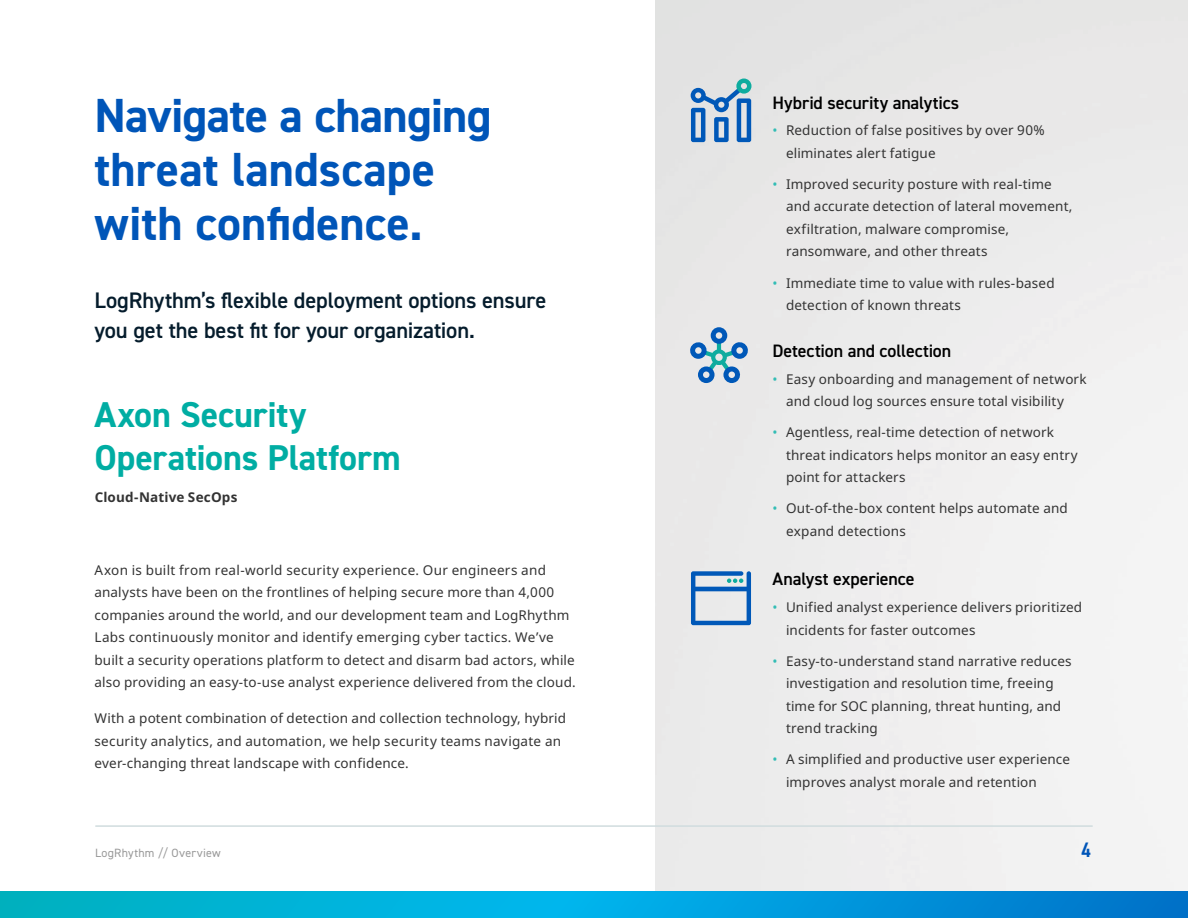
<style>
.page{position:relative;width:1188px;height:918px;background:#fff}
.page>*{position:absolute;margin:0;border:0;box-sizing:border-box;transform-origin:0 0}
.Header__32_Auto{font:700 48px/54px "DIN2014";color:#0055b8}
.Header__24_Auto{font:700 36px/43.2px "DIN2014";letter-spacing:-.005em;color:#00ada3}
.Subheader__15_20{font:600 22.5px/30px "DIN2014";letter-spacing:-.01em;color:#051c2c}
.t1{font:600 condensed 21px "DIN2014";color:#0055b8}
.Subheader__13_17{font:600 18px "DIN2014";letter-spacing:-.005em;color:#000}
.Body_Copy__No_Hyph{font:13.5px/22.5px "Noto Sans";letter-spacing:.01em;color:#333}
.Body_Copy__No_Hyph-2{font:700 13.5px "Noto Sans";letter-spacing:.01em;color:#333}
.t2{font:12px "DIN2014";letter-spacing:.015em;color:#999}
.s1{color:#33bdb5}
</style>
<div class="page">
<svg style="left:0;top:891px;width:1188px;height:27px;background:#00a2d8"></svg>
<hr style="left:96px;top:825px;width:996px;height:2px;background:#d0dcde">
<svg style="left:691px;top:79px;width:60px;height:63px;background:#83abcf"></svg>
<svg style="left:689px;top:327px;width:60px;height:56px;background:#98bcd5"></svg>
<svg style="left:691px;top:571px;width:60px;height:54px;background:#94b6d7"></svg>
<p class="Header__32_Auto" style="left:94px;top:88px;width:399px">Navigate a changing threat landscape with confidence.</p>
<p class="Subheader__15_20" style="left:94px;top:284px;width:454px">LogRhythm’s flexible deployment options ensure you get the best fit for your organization.</p>
<p class="Header__24_Auto" style="left:94px;top:393px;width:308px">Axon Security<br>Operations Platform</p>
<p class="Body_Copy__No_Hyph-2" style="left:95px;top:488px;width:144px">Cloud-Native SecOps</p>
<p class="Body_Copy__No_Hyph" style="left:94px;top:559px;width:483px">Axon is built from real-world security experience. Our engineers and analysts have been on the frontlines of helping secure more than 4,000 companies around the world, and our development team and LogRhythm Labs continuously monitor and identify emerging cyber tactics. We’ve built a security operations platform to detect and disarm bad actors, while also providing an easy-to-use analyst experience delivered from the cloud.</p>
<p class="Body_Copy__No_Hyph" style="left:94px;top:708px;width:473px">With a potent combination of detection and collection technology, hybrid security analytics, and automation, we help security teams navigate an ever-changing threat landscape with confidence.</p>
<p class="Subheader__13_17" style="left:772px;top:90px;width:188px">Hybrid security analytics</p>
<p class="Body_Copy__No_Hyph" style="left:786px;top:120px;width:260px;text-indent:-14px"><span class="s1">•</span> Reduction of false positives by over 90% eliminates alert fatigue</p>
<p class="Body_Copy__No_Hyph" style="left:786px;top:173px;width:288px;text-indent:-14px"><span class="s1">•</span> Improved security posture with real-time and accurate detection of lateral movement, exfiltration, malware compromise, ransomware, and other threats</p>
<p class="Body_Copy__No_Hyph" style="left:786px;top:272px;width:270px;text-indent:-14px"><span class="s1">•</span> Immediate time to value with rules-based detection of known threats</p>
<p class="Subheader__13_17" style="left:772px;top:339px;width:180px">Detection and collection</p>
<p class="Body_Copy__No_Hyph" style="left:786px;top:368px;width:302px;text-indent:-14px"><span class="s1">•</span> Easy onboarding and management of network and cloud log sources ensure total visibility</p>
<p class="Body_Copy__No_Hyph" style="left:786px;top:421px;width:293px;text-indent:-14px"><span class="s1">•</span> Agentless, real-time detection of network threat indicators helps monitor an easy entry point for attackers</p>
<p class="Body_Copy__No_Hyph" style="left:786px;top:498px;width:283px;text-indent:-14px"><span class="s1">•</span> Out-of-the-box content helps automate and expand detections</p>
<p class="Subheader__13_17" style="left:772px;top:567px;width:144px">Analyst experience</p>
<p class="Body_Copy__No_Hyph" style="left:786px;top:596px;width:298px;text-indent:-14px"><span class="s1">•</span> Unified analyst experience delivers prioritized incidents for faster outcomes</p>
<p class="Body_Copy__No_Hyph" style="left:786px;top:650px;width:287px;text-indent:-14px"><span class="s1">•</span> Easy-to-understand stand narrative reduces investigation and resolution time, freeing time for SOC planning, threat hunting, and trend tracking</p>
<p class="Body_Copy__No_Hyph" style="left:786px;top:749px;width:286px;text-indent:-14px"><span class="s1">•</span> A simplified and productive user experience improves analyst morale and retention</p>
<p class="t2" style="left:95px;top:846px;width:127px">LogRhythm // Overview</p>
<h3 class="t1" style="left:1081px;top:836px;width:11px">4</h3>
</div>
